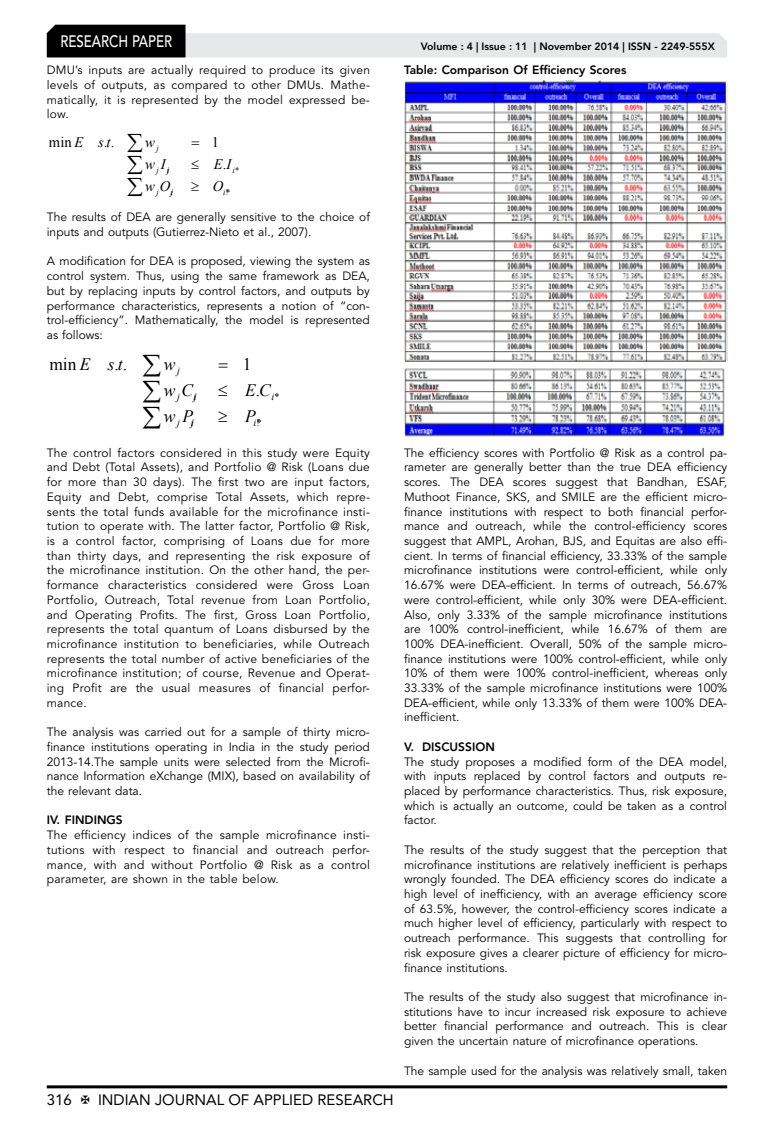
<style>
.page{position:relative;width:774px;height:1136px;background:#fff}
.page>*{position:absolute;margin:0;border:0;box-sizing:border-box;transform-origin:0 0}
.t1{font:17.4px "Times New Roman";color:#000}
.t2{font:italic 17.4px "Times New Roman";color:#000}
.t3{font:500 16.5px "Avenir LT Std";color:#fff;scale:.8 1}
.t4{font:15px "Avenir LT Std";color:#000}
.t5{font:14.55px "Times New Roman";color:#000}
.t6{font:italic 14.55px "Times New Roman";color:#000}
.t7{font:12px/14.7px "Avenir LT Std";color:#000;text-align:justify}
.t8{font:800 12px "Avenir LT Std";color:#000}
.t9{font:800 10.5px "Avenir LT Std";color:#000}
.t10{font:italic 10.2px "Times New Roman";color:#000}
.t11{font:10.2px "Times New Roman";color:#000}
.t12{font:italic 8.55px "Times New Roman";color:#000}
.t13{font:8.55px "Times New Roman";color:#000}
.s1{font-style:italic}
.s2{font-style:normal}
</style>
<div class="page">
<hr style="left:47px;top:1085px;width:680px;height:3px;background:#000">
<svg style="left:47px;top:25px;width:680px;height:32px"></svg>
<img style="left:404px;top:81px;width:323px;height:281px">
<img style="left:404px;top:368px;width:321px;height:69px">
<h2 class="t3" style="left:60px;top:32px;width:139px">RESEARCH PAPER</h2>
<p class="t7" style="left:47px;top:63px;width:325px">DMU’s inputs are actually required to produce its given levels of outputs, as compared to other DMUs. Mathe&shy;matically, it is represented by the model expressed be&shy;low.</p>
<p class="t5" style="left:49px;top:132px;width:63px">min<span class="s1">E st</span></p>
<p class="t5" style="left:104px;top:132px;width:12px">..</p>
<p class="t5" style="left:212px;top:132px;width:9px">1</p>
<p class="t6" style="left:145px;top:132px;width:11px">w</p>
<p class="t12" style="left:156px;top:142px;width:4px">j</p>
<p class="t6" style="left:145px;top:176px;width:27px">w O</p>
<p class="t6" style="left:213px;top:176px;width:12px">O</p>
<p class="t6" style="left:145px;top:154px;width:22px">w I</p>
<p class="t6" style="left:214px;top:154px;width:19px">E I</p>
<p class="t12" style="left:233px;top:164px;width:8px">i<span class="s2">*</span></p>
<p class="t12" style="left:156px;top:164px;width:15px">j ij</p>
<p class="t5" style="left:223px;top:154px;width:5px">.</p>
<p class="t13" style="left:223px;top:186px;width:9px"><span class="s1">i</span>!*</p>
<p class="t12" style="left:156px;top:186px;width:4px">j</p>
<p class="t12" style="left:170px;top:186px;width:4px">ij</p>
<p class="t7" style="left:47px;top:210px;width:325px">The results of DEA are generally sensitive to the choice of inputs and outputs (Gutierrez-Nieto et al., 2007).</p>
<p class="t7" style="left:47px;top:254px;width:325px">A modification for DEA is proposed, viewing the system as control system. Thus, using the same framework as DEA, but by replacing inputs by control factors, and outputs by performance characteristics, represents a notion of “con&shy;trol-efficiency”. Mathematically, the model is represented as follows:</p>
<h1 class="t1" style="left:49px;top:352px;width:75px">min<span class="s1">E st</span></h1>
<h1 class="t1" style="left:114px;top:352px;width:14px">..</h1>
<h1 class="t1" style="left:243px;top:352px;width:10px">1</h1>
<h1 class="t2" style="left:164px;top:352px;width:13px">w</h1>
<p class="t10" style="left:177px;top:363px;width:4px">j</p>
<h1 class="t2" style="left:164px;top:404px;width:31px">w P</h1>
<h1 class="t2" style="left:245px;top:404px;width:12px">P</h1>
<h1 class="t2" style="left:164px;top:378px;width:31px">w C</h1>
<h1 class="t2" style="left:245px;top:378px;width:27px">EC</h1>
<p class="t10" style="left:271px;top:389px;width:10px">i<span class="s2">*</span></p>
<p class="t10" style="left:177px;top:389px;width:4px">j</p>
<p class="t10" style="left:194px;top:389px;width:5px">ij</p>
<h1 class="t1" style="left:256px;top:378px;width:6px">.</h1>
<p class="t11" style="left:253px;top:416px;width:10px"><span class="s1">i</span>!*</p>
<p class="t10" style="left:177px;top:416px;width:18px">j ij</p>
<p class="t7" style="left:47px;top:445px;width:325px">The control factors considered in this study were Equity and Debt (Total Assets), and Portfolio @ Risk (Loans due for more than 30 days). The first two are input factors, Equity and Debt, comprise Total Assets, which repre&shy;sents the total funds available for the microfinance insti&shy;tution to operate with. The latter factor, Portfolio @ Risk, is a control factor, comprising of Loans due for more than thirty days, and representing the risk exposure of the microfinance institution. On the other hand, the per&shy;formance characteristics considered were Gross Loan Portfolio, Outreach, Total revenue from Loan Portfolio, and Operating Profits. The first, Gross Loan Portfolio, represents the total quantum of Loans disbursed by the microfinance institution to beneficiaries, while Outreach represents the total number of active beneficiaries of the microfinance institution; of course, Revenue and Operat&shy;ing Profit are the usual measures of financial perfor&shy;mance.</p>
<p class="t7" style="left:47px;top:725px;width:325px">The analysis was carried out for a sample of thirty micro&shy;finance institutions operating in India in the study period 2013-14.The sample units were selected from the Microfi&shy;nance Information eXchange (MIX), based on availability of the relevant data.</p>
<p class="t8" style="left:47px;top:813px;width:77px">IV. FINDINGS</p>
<p class="t7" style="left:47px;top:827px;width:325px">The efficiency indices of the sample microfinance insti&shy;tutions with respect to financial and outreach perfor&shy;mance, with and without Portfolio @ Risk as a control parameter, are shown in the table below.</p>
<p class="t4" style="left:47px;top:1090px;width:27px">316</p>
<p class="t4" style="left:98px;top:1090px;width:297px">INDIAN JOURNAL OF APPLIED RESEARCH</p>
<p class="t9" style="left:421px;top:41px;width:296px">Volume : 4 | Issue : 11 | November 2014 | ISSN - 2249-555X</p>
<p class="t8" style="left:404px;top:63px;width:224px">Table: Comparison Of Efficiency Scores</p>
<p class="t7" style="left:404px;top:445px;width:325px">The efficiency scores with Portfolio @ Risk as a control pa&shy;rameter are generally better than the true DEA efficiency scores. The DEA scores suggest that Bandhan, ESAF, Muthoot Finance, SKS, and SMILE are the efficient micro&shy;finance institutions with respect to both financial perfor&shy;mance and outreach, while the control-efficiency scores suggest that AMPL, Arohan, BJS, and Equitas are also effi&shy;cient. In terms of financial efficiency, 33.33% of the sample microfinance institutions were control-efficient, while only 16.67% were DEA-efficient. In terms of outreach, 56.67% were control-efficient, while only 30% were DEA-efficient.<br>Also, only 3.33% of the sample microfinance institutions are 100% control-inefficient, while 16.67% of them are 100% DEA-inefficient. Overall, 50% of the sample micro&shy;finance institutions were 100% control-efficient, while only 10% of them were 100% control-inefficient, whereas only 33.33% of the sample microfinance institutions were 100% DEA-efficient, while only 13.33% of them were 100% DEA&shy;inefficient.</p>
<p class="t8" style="left:404px;top:739px;width:92px">V. DISCUSSION</p>
<p class="t7" style="left:404px;top:754px;width:325px">The study proposes a modified form of the DEA model, with inputs replaced by control factors and outputs re&shy;placed by performance characteristics. Thus, risk exposure, which is actually an outcome, could be taken as a control factor.</p>
<p class="t7" style="left:404px;top:842px;width:325px">The results of the study suggest that the perception that microfinance institutions are relatively inefficient is perhaps wrongly founded. The DEA efficiency scores do indicate a high level of inefficiency, with an average efficiency score of 63.5%, however, the control-efficiency scores indicate a much higher level of efficiency, particularly with respect to outreach performance. This suggests that controlling for risk exposure gives a clearer picture of efficiency for micro&shy;finance institutions.</p>
<p class="t7" style="left:404px;top:989px;width:325px">The results of the study also suggest that microfinance in&shy;stitutions have to incur increased risk exposure to achieve better financial performance and outreach. This is clear given the uncertain nature of microfinance operations.</p>
<p class="t7" style="left:404px;top:1063px;width:325px">The sample used for the analysis was relatively small, taken</p>
</div>
